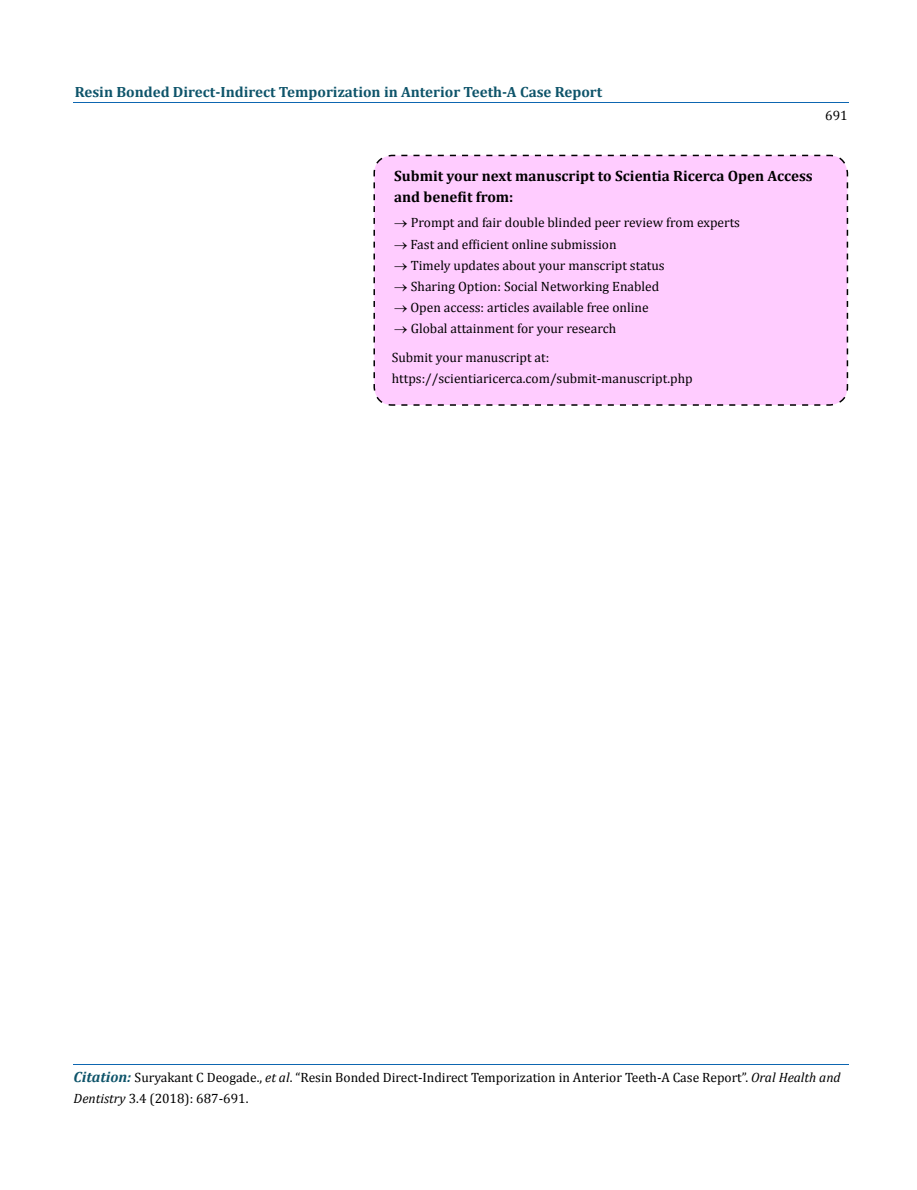
<style>
.page{position:relative;width:917px;height:1190px;background:#fff}
.page>*{position:absolute;margin:0;border:0;box-sizing:border-box;transform-origin:0 0}
.t1{font:700 15px/21px "Cambria";color:#000}
.t2{font:700 14.85px "Cambria";color:#0e546a}
.t3{font:13.5px/21px "Cambria";color:#000}
.s1{font-weight:700;font-style:italic;font-size:14.85px;color:#0e546a}
.s2{font-style:italic}
</style>
<div class="page">
<hr style="left:73px;top:1064px;width:775px;height:1px;background:#0d66b1">
<hr style="left:73px;top:103px;width:775px;height:1px;background:#0d66b1">
<div style="left:373px;top:154px;width:475px;height:252px;background:#fcf"></div>
<p class="t2" style="left:75px;top:83px;width:529px">Resin Bonded Direct-Indirect Temporization in Anterior Teeth-A Case Report</p>
<p class="t3" style="left:825px;top:105px;width:24px">691</p>
<p class="t1" style="left:394px;top:165px;width:420px">Submit your next manuscript to Scientia Ricerca Open Access and benefit from:</p>
<p class="t3" style="left:394px;top:212px;width:347px">→ Prompt and fair double blinded peer review from experts</p>
<p class="t3" style="left:394px;top:233px;width:224px">→ Fast and efficient online submission</p>
<p class="t3" style="left:394px;top:254px;width:272px">→ Timely updates about your manscript status</p>
<p class="t3" style="left:394px;top:275px;width:266px">→ Sharing Option: Social Networking Enabled</p>
<p class="t3" style="left:394px;top:296px;width:256px">→ Open access: articles available free online</p>
<p class="t3" style="left:392px;top:313px;width:226px;line-height:29.4px">→ Global attainment for your research<br>Submit your manuscript at:</p>
<p class="t3" style="left:392px;top:368px;width:302px">https://scientiaricerca.com/submit-manuscript.php</p>
<p class="t3" style="left:74px;top:1066px;width:768px"><span class="s1">Citation:</span> Suryakant C Deogade., <span class="s2">et al</span>. “Resin Bonded Direct-Indirect Temporization in Anterior Teeth-A Case Report”. <span class="s2">Oral Health and<br>Dentistry</span> 3.4 (2018): 687-691.</p>
</div>
